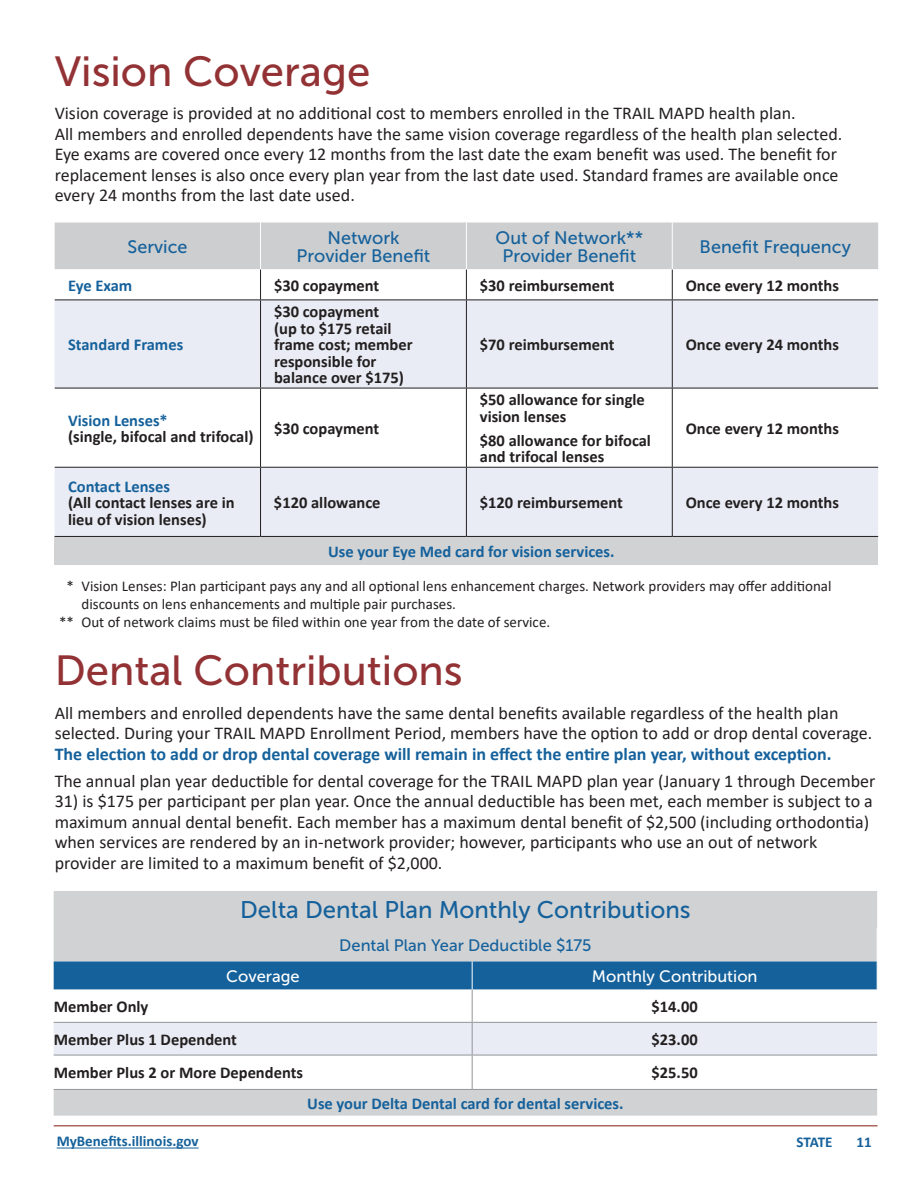
<style>
.page{position:relative;width:918px;height:1188px;background:#fff}
.page>*{position:absolute;margin:0;border:0;box-sizing:border-box;transform-origin:0 0}
.Header1_492_Brown{font:42px "Museo Sans 500";color:#933235}
.Table_Header_blue{font:24px "Museo Sans 500";color:#15619b}
.BodyText_12_13{font:18px/20.4px "Calibri";color:#231f20}
.Table_Header_White{font:18px/18px "Museo Sans 500";color:#15619b;text-align:center}
.TableText{font:700 16.5px/16.5px "Calibri";color:#231f20}
.TableText-2{font:700 16.5px "Calibri";color:#15619b}
.Table_Header_White-2{font:16.5px "Museo Sans 500";color:#15619b}
.Table_Header_White-3{font:16.5px "Museo Sans 500";color:#fff}
.Table_Footnote{font:15px "Calibri";color:#231f20}
.t1{font:700 15px "Calibri";color:#15619b}
.s1{color:#15619b}
.s2{font-weight:700;color:#15619b}
</style>
<div class="page">
<hr style="left:54px;top:1125px;width:823px;height:1px;background:#ac665d">
<hr style="left:57px;top:1148px;width:142px;height:1px;background:#15619b">
<div style="left:55px;top:223px;width:823px;height:46px;background:#cdced0"></div>
<svg style="left:55px;top:269px;width:823px;height:31px"></svg>
<svg style="left:55px;top:301px;width:823px;height:235px;fill:#e9ecf4"></svg>
<div style="left:55px;top:536px;width:823px;height:29px;background:#d1d2d4"></div>
<hr style="left:260px;top:269px;width:1px;height:31px;background:#231f20">
<hr style="left:466px;top:269px;width:1px;height:31px;background:#231f20">
<hr style="left:672px;top:269px;width:1px;height:31px;background:#231f20">
<hr style="left:55px;top:300px;width:206px;height:1px;background:#231f20">
<hr style="left:261px;top:300px;width:205px;height:1px;background:#231f20">
<hr style="left:260px;top:300px;width:1px;height:88px;background:#231f20">
<hr style="left:466px;top:300px;width:206px;height:1px;background:#231f20">
<hr style="left:466px;top:300px;width:1px;height:88px;background:#231f20">
<hr style="left:672px;top:300px;width:206px;height:1px;background:#231f20">
<hr style="left:672px;top:300px;width:1px;height:88px;background:#231f20">
<hr style="left:55px;top:388px;width:206px;height:1px;background:#231f20">
<hr style="left:261px;top:388px;width:205px;height:1px;background:#231f20">
<hr style="left:260px;top:388px;width:1px;height:79px;background:#231f20">
<hr style="left:466px;top:388px;width:206px;height:1px;background:#231f20">
<hr style="left:466px;top:388px;width:1px;height:79px;background:#231f20">
<hr style="left:672px;top:388px;width:206px;height:1px;background:#231f20">
<hr style="left:672px;top:388px;width:1px;height:79px;background:#231f20">
<hr style="left:55px;top:467px;width:206px;height:1px;background:#231f20">
<hr style="left:261px;top:467px;width:205px;height:1px;background:#231f20">
<hr style="left:260px;top:468px;width:1px;height:68px;background:#231f20">
<hr style="left:466px;top:467px;width:206px;height:1px;background:#231f20">
<hr style="left:466px;top:468px;width:1px;height:68px;background:#231f20">
<hr style="left:672px;top:467px;width:206px;height:1px;background:#231f20">
<hr style="left:672px;top:468px;width:1px;height:68px;background:#231f20">
<hr style="left:260px;top:223px;width:1px;height:46px;background:#fff">
<hr style="left:466px;top:223px;width:1px;height:46px;background:#fff">
<hr style="left:672px;top:223px;width:1px;height:46px;background:#fff">
<hr style="left:55px;top:536px;width:206px;height:1px;background:#231f20">
<hr style="left:261px;top:536px;width:205px;height:1px;background:#231f20">
<hr style="left:466px;top:536px;width:206px;height:1px;background:#231f20">
<hr style="left:672px;top:536px;width:206px;height:1px;background:#231f20">
<div style="left:54px;top:891px;width:823px;height:225px;background:#d1d2d4"></div>
<svg style="left:54px;top:990px;width:823px;height:99px"></svg>
<div style="left:54px;top:1023px;width:823px;height:32px;background:#e9ecf4"></div>
<svg style="left:54px;top:961px;width:824px;height:29px;background:#1d669e"></svg>
<hr style="left:472px;top:990px;width:1px;height:32px;background:#939598">
<hr style="left:54px;top:1022px;width:418px;height:1px;background:#939598">
<hr style="left:472px;top:1022px;width:405px;height:1px;background:#939598">
<hr style="left:472px;top:1023px;width:1px;height:32px;background:#939598">
<hr style="left:54px;top:1055px;width:418px;height:1px;background:#939598">
<hr style="left:472px;top:1055px;width:405px;height:1px;background:#939598">
<hr style="left:472px;top:1055px;width:1px;height:34px;background:#939598">
<hr style="left:54px;top:1089px;width:418px;height:1px;background:#939598">
<hr style="left:472px;top:1089px;width:405px;height:1px;background:#939598">
<h2 class="Header1_492_Brown" style="left:55px;top:48px;width:317px">Vision Coverage</h2>
<p class="BodyText_12_13" style="left:55px;top:103px;width:789px">Vision coverage is provided at no additional cost to members enrolled in the TRAIL MAPD health plan.<br>All members and enrolled dependents have the same vision coverage regardless of the health plan selected.<br>Eye exams are covered once every 12 months from the last date the exam benefit was used. The benefit for replacement lenses is also once every plan year from the last date used. Standard frames are available once every 24 months from the last date used.</p>
<p class="Table_Header_White" style="left:128px;top:238px;width:61px">Service</p>
<p class="Table_Header_White" style="left:297px;top:229px;width:135px">Network<br>Provider Benefit</p>
<p class="Table_Header_White" style="left:496px;top:229px;width:149px">Out of Network**<br>Provider Benefit</p>
<p class="Table_Header_White" style="left:700px;top:238px;width:153px">Benefit Frequency</p>
<p class="TableText-2" style="left:68px;top:274px;width:66px">Eye Exam</p>
<p class="TableText" style="left:274px;top:277px;width:107px">$30 copayment</p>
<p class="TableText" style="left:480px;top:277px;width:136px">$30 reimbursement</p>
<p class="TableText" style="left:686px;top:277px;width:155px">Once every 12 months</p>
<p class="TableText-2" style="left:68px;top:333px;width:117px">Standard Frames</p>
<p class="TableText" style="left:274px;top:303px;width:140px">$30 copayment<br>(up to $175 retail frame cost; member responsible for balance over $175)</p>
<p class="TableText" style="left:68px;top:412px;width:187px"><span class="s1">Vision Lenses*<br></span>(single, bifocal and trifocal)</p>
<p class="TableText" style="left:274px;top:420px;width:107px">$30 copayment</p>
<p class="TableText" style="left:480px;top:336px;width:136px">$70 reimbursement</p>
<p class="TableText" style="left:686px;top:336px;width:155px">Once every 24 months</p>
<p class="TableText" style="left:480px;top:391px;width:167px">$50 allowance for single vision lenses</p>
<p class="TableText" style="left:480px;top:432px;width:173px">$80 allowance for bifocal and trifocal lenses</p>
<p class="TableText" style="left:686px;top:420px;width:155px">Once every 12 months</p>
<p class="TableText" style="left:68px;top:478px;width:168px"><span class="s1">Contact Lenses<br></span>(All contact lenses are in lieu of vision lenses)</p>
<p class="TableText" style="left:274px;top:494px;width:108px">$120 allowance</p>
<p class="TableText" style="left:480px;top:494px;width:145px">$120 reimbursement</p>
<p class="TableText" style="left:686px;top:494px;width:155px">Once every 12 months</p>
<p class="TableText-2" style="left:328px;top:540px;width:288px">Use your Eye Med card for vision services.</p>
<p class="Table_Footnote" style="left:67px;top:576px;width:767px">* Vision Lenses: Plan participant pays any and all optional lens enhancement charges. Network providers may offer additional</p>
<p class="Table_Footnote" style="left:82px;top:594px;width:376px">discounts on lens enhancements and multiple pair purchases.</p>
<p class="Table_Footnote" style="left:59px;top:612px;width:493px">** Out of network claims must be filed within one year from the date of service.</p>
<h2 class="Header1_492_Brown" style="left:55px;top:648px;width:410px">Dental Contributions</h2>
<p class="BodyText_12_13" style="left:55px;top:702px;width:819px">All members and enrolled dependents have the same dental benefits available regardless of the health plan selected. During your TRAIL MAPD Enrollment Period, members have the option to add or drop dental coverage.<br><span class="s2">The election to add or drop dental coverage will remain in effect the entire plan year, without exception.</span></p>
<p class="BodyText_12_13" style="left:55px;top:770px;width:822px">The annual plan year deductible for dental coverage for the TRAIL MAPD plan year (January 1 through December</p>
<p class="BodyText_12_13" style="left:55px;top:791px;width:820px">31) is $175 per participant per plan year. Once the annual deductible has been met, each member is subject to a maximum annual dental benefit. Each member has a maximum dental benefit of $2,500 (including orthodontia) when services are rendered by an in-network provider; however, participants who use an out of network provider are limited to a maximum benefit of $2,000.</p>
<p class="Table_Header_blue" style="left:240px;top:897px;width:452px">Delta Dental Plan Monthly Contributions</p>
<p class="Table_Header_White-2" style="left:339px;top:936px;width:254px">Dental Plan Year Deductible $175</p>
<p class="Table_Header_White-3" style="left:226px;top:967px;width:75px">Coverage</p>
<p class="Table_Header_White-3" style="left:592px;top:967px;width:167px">Monthly Contribution</p>
<p class="TableText" style="left:54px;top:998px;width:96px">Member Only</p>
<p class="TableText" style="left:652px;top:998px;width:48px">$14.00</p>
<p class="TableText" style="left:54px;top:1031px;width:185px">Member Plus 1 Dependent</p>
<p class="TableText" style="left:652px;top:1031px;width:48px">$23.00</p>
<p class="TableText" style="left:54px;top:1065px;width:251px">Member Plus 2 or More Dependents</p>
<p class="TableText" style="left:652px;top:1065px;width:48px">$25.50</p>
<p class="TableText-2" style="left:307px;top:1092px;width:318px">Use your Delta Dental card for dental services.</p>
<p class="t1" style="left:57px;top:1131px;width:143px">MyBenefits.illinois.gov</p>
<p class="t1" style="left:797px;top:1132px;width:37px">STATE</p>
<p class="t1" style="left:857px;top:1132px;width:17px">11</p>
</div>
